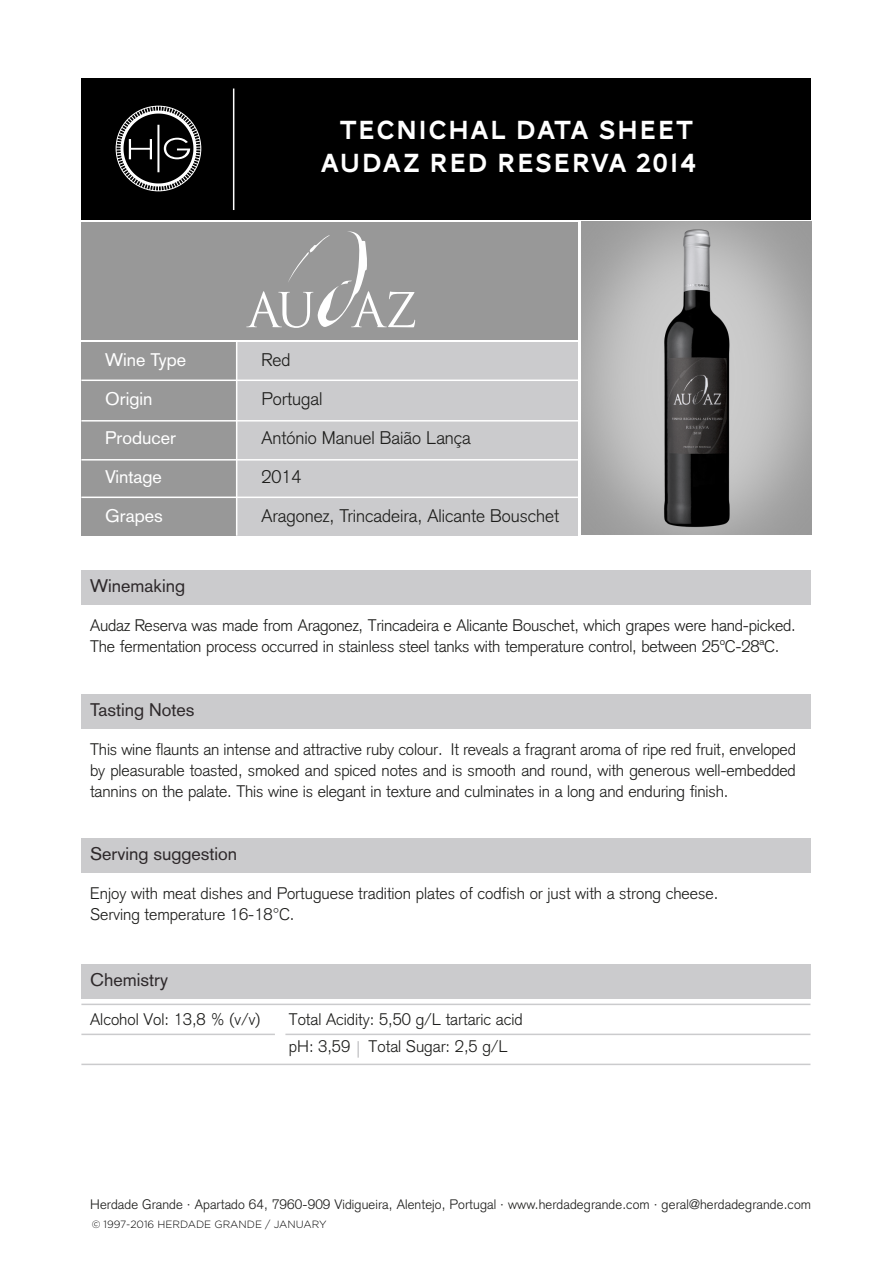
<style>
.page{position:relative;width:893px;height:1263px;background:#fff}
.page>*{position:absolute;margin:0;border:0;box-sizing:border-box;transform-origin:0 0}
.t1{font:27px/32.4px "AW Conqueror Carved One";letter-spacing:.05em;color:#fff;text-align:right}
.t2{font:300 18px/39px "Akzidenz Grotesk";color:#1d1d1b}
.t3{font:18px "Akzidenz Grotesk";color:#2e292b}
.t4{font:18px/39px "Akzidenz Grotesk";color:#fff}
.t5{font:300 16.5px/21px "Akzidenz Grotesk";letter-spacing:-.01em;color:#1d1d1b}
.t6{font:300 13.5px "Akzidenz Grotesk";letter-spacing:.01em;color:#1d1d1b}
.t7{font:300 10.5px "Gotham";color:#000}
</style>
<div class="page">
<img style="left:581px;top:221px;width:230px;height:314px">
<div style="left:81px;top:222px;width:497px;height:117px;background:#989898"></div>
<div style="left:81px;top:78px;width:729px;height:141px;background:#000"></div>
<div style="left:81px;top:342px;width:497px;height:194px;background:#cbcbcd"></div>
<div style="left:81px;top:342px;width:155px;height:194px;background:#989898"></div>
<hr style="left:81px;top:380px;width:498px;height:1px;background:#fff">
<hr style="left:236px;top:342px;width:1px;height:194px;background:#fff">
<hr style="left:233px;top:89px;width:1px;height:121px;background:#fff">
<hr style="left:81px;top:420px;width:498px;height:2px;background:#fff">
<hr style="left:81px;top:459px;width:497px;height:2px;background:#fff">
<hr style="left:81px;top:497px;width:497px;height:1px;background:#fff">
<div style="left:81px;top:570px;width:729px;height:34px;background:#cbcbcd"></div>
<hr style="left:81px;top:1034px;width:194px;height:1px;background:#cbcbcd">
<hr style="left:285px;top:1034px;width:525px;height:1px;background:#cbcbcd">
<hr style="left:81px;top:1064px;width:729px;height:1px;background:#cbcbcd">
<hr style="left:81px;top:1004px;width:729px;height:1px;background:#cbcbcd">
<div style="left:81px;top:694px;width:729px;height:35px;background:#cbcbcd"></div>
<div style="left:81px;top:838px;width:729px;height:35px;background:#cbcbcd"></div>
<div style="left:81px;top:965px;width:729px;height:34px;background:#cbcbcd"></div>
<svg style="left:116px;top:106px;width:85px;height:85px"></svg>
<svg style="left:246px;top:231px;width:169px;height:97px"></svg>
<svg style="left:357px;top:1041px;width:2px;height:17px"></svg>
<h1 class="t1" style="left:321px;top:116px;width:377px">TECNICHAL DATA SHEET<br>AUDAZ RED RESERVA 2014</h1>
<p class="t4" style="left:105px;top:340px;width:83px">Wine Type<br>Origin<br>Producer<br>Vintage<br>Grapes</p>
<p class="t2" style="left:262px;top:340px;width:299px">Red<br>Portugal<br>António Manuel Baião Lança<br>2014<br>Aragonez, Trincadeira, Alicante Bouschet</p>
<p class="t3" style="left:90px;top:575px;width:97px">Winemaking</p>
<p class="t5" style="left:90px;top:614px;width:707px">Audaz Reserva was made from Aragonez, Trincadeira e Alicante Bouschet, which grapes were hand-picked.<br>The fermentation process occurred in stainless steel tanks with temperature control, between 25ºC-28ªC.</p>
<p class="t3" style="left:90px;top:699px;width:106px">Tasting Notes</p>
<p class="t5" style="left:90px;top:739px;width:707px;text-align:justify">This wine flaunts an intense and attractive ruby colour. It reveals a fragrant aroma of ripe red fruit, enveloped by pleasurable toasted, smoked and spiced notes and is smooth and round, with generous well-embedded tannins on the palate. This wine is elegant in texture and culminates in a long and enduring finish.</p>
<p class="t3" style="left:90px;top:843px;width:149px">Serving suggestion</p>
<p class="t5" style="left:90px;top:883px;width:630px">Enjoy with meat dishes and Portuguese tradition plates of codfish or just with a strong cheese.<br>Serving temperature 16-18°C.</p>
<p class="t3" style="left:90px;top:969px;width:80px">Chemistry</p>
<p class="t5" style="left:90px;top:1009px;width:172px">Alcohol Vol: 13,8 % (v/v)</p>
<p class="t5" style="left:289px;top:1006px;width:235px;line-height:27px">Total Acidity: 5,50 g/L tartaric acid pH: 3,59 Total Sugar: 2,5 g/L</p>
<p class="t6" style="left:90px;top:1196px;width:722px">Herdade Grande · Apartado 64, 7960-909 Vidigueira, Alentejo, Portugal · www.herdadegrande.com · geral@herdadegrande.com</p>
<p class="t7" style="left:92px;top:1218px;width:236px">© 1997-2016 HERDADE GRANDE / JANUARY</p>
</div>
